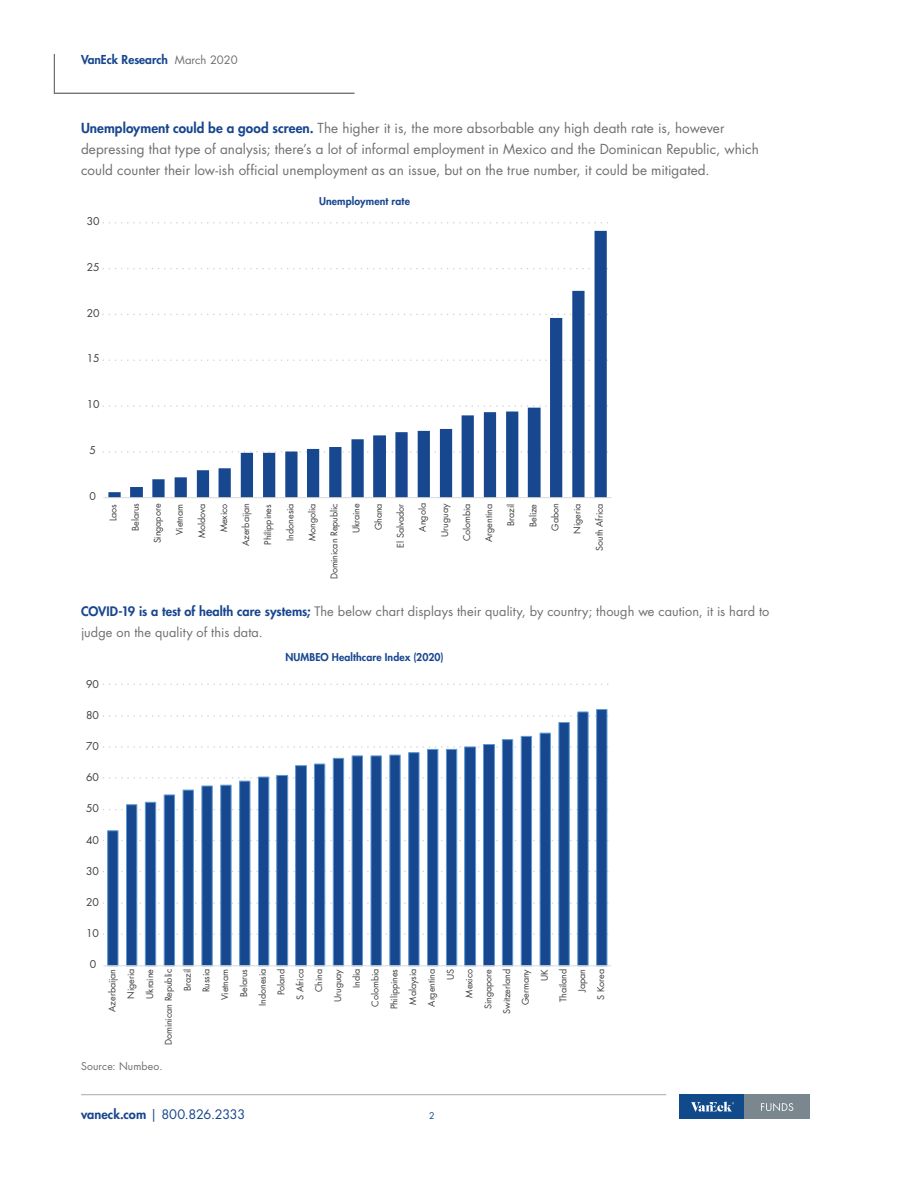
<style>
.page{position:relative;width:918px;height:1188px;background:#fff}
.page>*{position:absolute;margin:0;border:0;box-sizing:border-box;transform-origin:0 0}
.Body_8_5_14{font:13.5px/21px "Futura Std";letter-spacing:.005em;color:#6e6f72}
.Body_8_5_14-2{font:12.75px/21px "Futura Std";letter-spacing:.005em;color:#6e6f72}
.t1{font:12.75px "Futura Std";letter-spacing:-.025em;color:#17468f}
.t2{font:800 12px "Futura Std";color:#17468f}
.Bullets_Level_2{font:800 10.5px "Futura Std";letter-spacing:.01em;color:#17468f}
.t3{font:10.5px "Futura Std";letter-spacing:-.01em;color:#3e3e3f}
.Body_8_5_14-3{font:10.5px "Futura Std";letter-spacing:.015em;color:#6e6f72}
.t4{font:9px/18.8px "Futura Std";letter-spacing:-.01em;color:#3e3e3f;text-align:right}
.t5{font:9px "Futura Std";color:#17468f}
.s1{font-weight:400;font-size:11.25px;color:#6e6f72}
.s2{font-weight:800;color:#17468f}
.s3{font-weight:800}
</style>
<div class="page">
<div style="left:680px;top:1094px;width:65px;height:25px;background:#114a8b"></div>
<div style="left:745px;top:1094px;width:65px;height:25px;background:#7a878e"></div>
<svg style="left:761px;top:1103px;width:32px;height:8px"></svg>
<svg style="left:691px;top:1101px;width:43px;height:11px"></svg>
<hr style="left:81px;top:1094px;width:585px;height:1px;background:#b2b3b3">
<svg style="left:54px;top:54px;width:301px;height:40px"></svg>
<svg style="left:103px;top:684px;width:506px;height:1px"></svg>
<svg style="left:107px;top:709px;width:501px;height:257px"></svg>
<hr style="left:103px;top:966px;width:508px;height:1px;background:#dad9d8">
<svg style="left:103px;top:222px;width:505px;height:2px"></svg>
<svg style="left:108px;top:231px;width:499px;height:266px"></svg>
<hr style="left:103px;top:497px;width:509px;height:1px;background:#dad9d8">
<h3 class="t2" style="left:81px;top:52px;width:158px">VanEck Research <span class="s1">March 2020</span></h3>
<p class="Body_8_5_14" style="left:81px;top:117px;width:679px"><span class="s2">Unemployment could be a good screen.</span> The higher it is, the more absorbable any high death rate is, however depressing that type of analysis; there’s a lot of informal employment in Mexico and the Dominican Republic, which could counter their low-ish official unemployment as an issue, but on the true number, it could be mitigated.</p>
<p class="t3" style="left:87px;top:214px;width:14px">30</p>
<p class="t3" style="left:87px;top:260px;width:14px">25</p>
<p class="t3" style="left:87px;top:306px;width:14px">20</p>
<p class="t3" style="left:87px;top:352px;width:14px">15</p>
<p class="t3" style="left:87px;top:398px;width:14px">10</p>
<p class="Bullets_Level_2" style="left:319px;top:194px;width:92px">Unemployment rate</p>
<p class="t3" style="left:90px;top:444px;width:8px">5</p>
<p class="t3" style="left:90px;top:489px;width:8px">0</p>
<p class="t4" style="left:104px;top:521px;width:19px;rotate:-90deg">Laos</p>
<p class="t4" style="left:126px;top:531px;width:29px;rotate:-90deg">Belarus</p>
<p class="t4" style="left:148px;top:543px;width:41px;rotate:-90deg">Singapore</p>
<p class="t4" style="left:170px;top:535px;width:33px;rotate:-90deg">Vietnam</p>
<p class="t4" style="left:192px;top:538px;width:36px;rotate:-90deg">Moldova</p>
<p class="t4" style="left:215px;top:532px;width:30px;rotate:-90deg">Mexico</p>
<p class="t4" style="left:237px;top:546px;width:45px;rotate:-90deg">Azerbaijan</p>
<p class="t4" style="left:259px;top:545px;width:42px;rotate:-90deg">Philippines</p>
<p class="t4" style="left:281px;top:541px;width:39px;rotate:-90deg">Indonesia</p>
<p class="t4" style="left:303px;top:541px;width:39px;rotate:-90deg">Mongolia</p>
<p class="t4" style="left:325px;top:579px;width:78px;rotate:-90deg">Dominican Republic</p>
<p class="t4" style="left:347px;top:533px;width:31px;rotate:-90deg">Ukraine</p>
<p class="t4" style="left:369px;top:530px;width:28px;rotate:-90deg">Ghana</p>
<p class="t4" style="left:391px;top:548px;width:45px;rotate:-90deg">El Salvador</p>
<p class="t4" style="left:413px;top:532px;width:30px;rotate:-90deg">Angola</p>
<p class="t4" style="left:435px;top:537px;width:35px;rotate:-90deg">Uruguay</p>
<p class="t4" style="left:458px;top:541px;width:39px;rotate:-90deg">Colombia</p>
<p class="t4" style="left:480px;top:542px;width:39px;rotate:-90deg">Argentina</p>
<p class="t4" style="left:502px;top:526px;width:23px;rotate:-90deg">Brazil</p>
<p class="t4" style="left:524px;top:527px;width:25px;rotate:-90deg">Belize</p>
<p class="t4" style="left:546px;top:531px;width:29px;rotate:-90deg">Gabon</p>
<p class="t4" style="left:568px;top:534px;width:31px;rotate:-90deg">Nigeria</p>
<p class="t4" style="left:590px;top:551px;width:49px;rotate:-90deg">South Africa</p>
<p class="Body_8_5_14-2" style="left:81px;top:601px;width:690px"><span class="s2">COVID-19 is a test of health care systems;</span> The below chart displays their quality, by country; though we caution, it is hard to judge on the quality of this data.</p>
<p class="t3" style="left:86px;top:677px;width:14px">90</p>
<p class="t3" style="left:86px;top:708px;width:14px">80</p>
<p class="t3" style="left:86px;top:740px;width:14px">70</p>
<p class="t3" style="left:86px;top:771px;width:14px">60</p>
<p class="t3" style="left:86px;top:802px;width:14px">50</p>
<p class="t3" style="left:86px;top:833px;width:14px">40</p>
<p class="t3" style="left:86px;top:864px;width:14px">30</p>
<p class="t3" style="left:86px;top:896px;width:14px">20</p>
<p class="t3" style="left:86px;top:927px;width:14px">10</p>
<p class="t3" style="left:90px;top:958px;width:8px">0</p>
<p class="Bullets_Level_2" style="left:285px;top:651px;width:160px">NUMBEO Healthcare Index (2020)</p>
<p class="t4" style="left:103px;top:1045px;width:78px;rotate:-90deg">Azerbaijan<br>Nigeria<br>Ukraine<br>Dominican Republic<br>Brazil<br>Russia<br>Vietnam<br>Belarus<br>Indonesia<br>Poland<br>S Africa<br>China<br>Uruguay<br>India<br>Colombia<br>Philippines<br>Malaysia<br>Argentina<br>US<br>Mexico<br>Singapore<br>Switzerland<br>Germany<br>UK<br>Thailand<br>Japan<br>S Korea</p>
<p class="Body_8_5_14-3" style="left:81px;top:1060px;width:83px">Source: Numbeo.</p>
<h2 class="t1" style="left:81px;top:1106px;width:166px"><span class="s3">vaneck.com</span> | 800.826.2333</h2>
<p class="t5" style="left:429px;top:1110px;width:7px">2</p>
</div>
